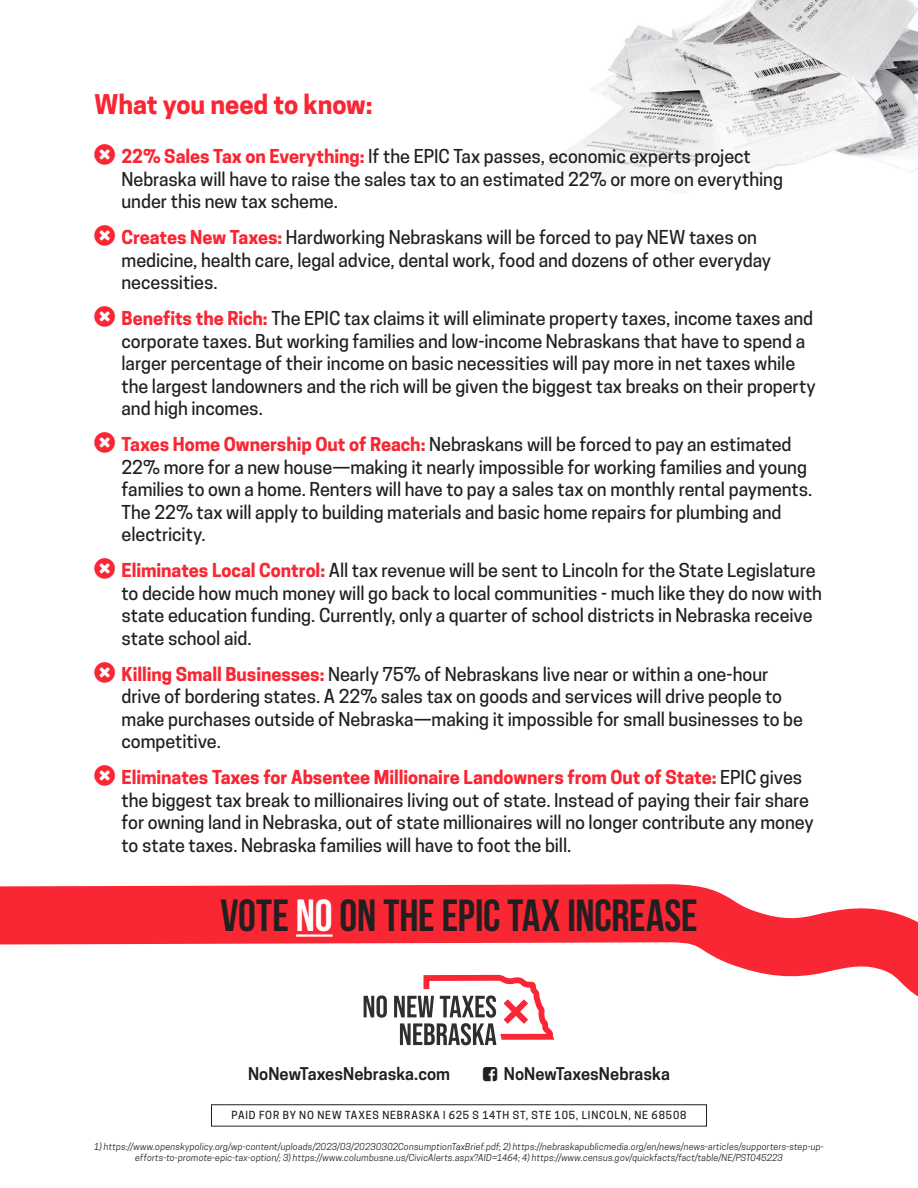
<style>
.page{position:relative;width:918px;height:1188px;background:#fff}
.page>*{position:absolute;margin:0;border:0;box-sizing:border-box;transform-origin:0 0}
.t1{font:700 45px "Bebas Neue";letter-spacing:-.005em;color:#231f20}
.t2{font:700 25.5px "Cooper Hewitt";letter-spacing:-.005em;color:#f92633}
.t3{font:500 18px/22.5px "Cooper Hewitt";letter-spacing:-.005em;color:#231f20}
.t4{font:600 16.5px "Cooper Hewitt";color:#231f20}
.t5{font:500 10.5px "Cooper Hewitt";letter-spacing:.085em;color:#231f20}
.t6{font:italic 9px/10.8px "Cooper Hewitt";letter-spacing:.02em;color:#231f20;text-align:center}
.s1{font-weight:700;color:#f92633}
.s2{color:#fff}
</style>
<div class="page">
<img style="left:537px;top:0;width:381px;height:193px">
<svg style="left:0;top:884px;width:918px;height:119px;fill:#f92633"></svg>
<hr style="left:296px;top:934px;width:37px;height:3px;background:#fff">
<div style="left:211px;top:1104px;width:496px;height:23px;border:1px solid #231f20"></div>
<svg style="left:364px;top:995px;width:23px;height:23px"></svg>
<svg style="left:394px;top:975px;width:160px;height:70px"></svg>
<p class="t2" style="left:94px;top:89px;width:279px">What you need to know:</p>
<p class="t3" style="left:122px;top:145px;width:663px"><span class="s1">22% Sales Tax on Everything:</span> If the EPIC Tax passes, economic experts project<br>Nebraska will have to raise the sales tax to an estimated 22% or more on everything under this new tax scheme.</p>
<p class="t3" style="left:122px;top:226px;width:651px"><span class="s1">Creates New Taxes:</span> Hardworking Nebraskans will be forced to pay NEW taxes on medicine, health care, legal advice, dental work, food and dozens of other everyday necessities.</p>
<p class="t3" style="left:122px;top:307px;width:696px"><span class="s1">Benefits the Rich:</span> The EPIC tax claims it will eliminate property taxes, income taxes and corporate taxes. But working families and low-income Nebraskans that have to spend a larger percentage of their income on basic necessities will pay more in net taxes while the largest landowners and the rich will be given the biggest tax breaks on their property and high incomes.</p>
<p class="t3" style="left:122px;top:433px;width:692px"><span class="s1">Taxes Home Ownership Out of Reach:</span> Nebraskans will be forced to pay an estimated 22% more for a new house—making it nearly impossible for working families and young families to own a home. Renters will have to pay a sales tax on monthly rental payments.<br>The 22% tax will apply to building materials and basic home repairs for plumbing and electricity.</p>
<p class="t3" style="left:122px;top:559px;width:702px"><span class="s1">Eliminates Local Control:</span> All tax revenue will be sent to Lincoln for the State Legislature to decide how much money will go back to local communities - much like they do now with state education funding. Currently, only a quarter of school districts in Nebraska receive state school aid.</p>
<p class="t3" style="left:122px;top:663px;width:683px"><span class="s1">Killing Small Businesses:</span> Nearly 75% of Nebraskans live near or within a one-hour drive of bordering states. A 22% sales tax on goods and services will drive people to make purchases outside of Nebraska—making it impossible for small businesses to be competitive.</p>
<p class="t3" style="left:122px;top:766px;width:694px"><span class="s1">Eliminates Taxes for Absentee Millionaire Landowners from Out of State:</span> EPIC gives the biggest tax break to millionaires living out of state. Instead of paying their fair share for owning land in Nebraska, out of state millionaires will no longer contribute any money to state taxes. Nebraska families will have to foot the bill.</p>
<p class="t1" style="left:220px;top:890px;width:479px">VOTE <span class="s2">NO</span> ON THE EPIC TAX INCREASE</p>
<p class="t4" style="left:248px;top:1064px;width:204px">NoNewTaxesNebraska.com</p>
<p class="t4" style="left:504px;top:1064px;width:168px">NoNewTaxesNebraska</p>
<p class="t5" style="left:231px;top:1109px;width:457px">PAID FOR BY NO NEW TAXES NEBRASKA | 625 S 14TH ST, STE 105, LINCOLN, NE 68508</p>
<p class="t6" style="left:94px;top:1142px;width:731px">1) https://www.openskypolicy.org/wp-content/uploads/2023/03/20230302ConsumptionTaxBrief.pdf; 2) https://nebraskapublicmedia.org/en/news/news-articles/supporters-step-up&shy;efforts-to-promote-epic-tax-option/; 3) https://www.columbusne.us/CivicAlerts.aspx?AID=1464; 4) https://www.census.gov/quickfacts/fact/table/NE/PST045223</p>
</div>
